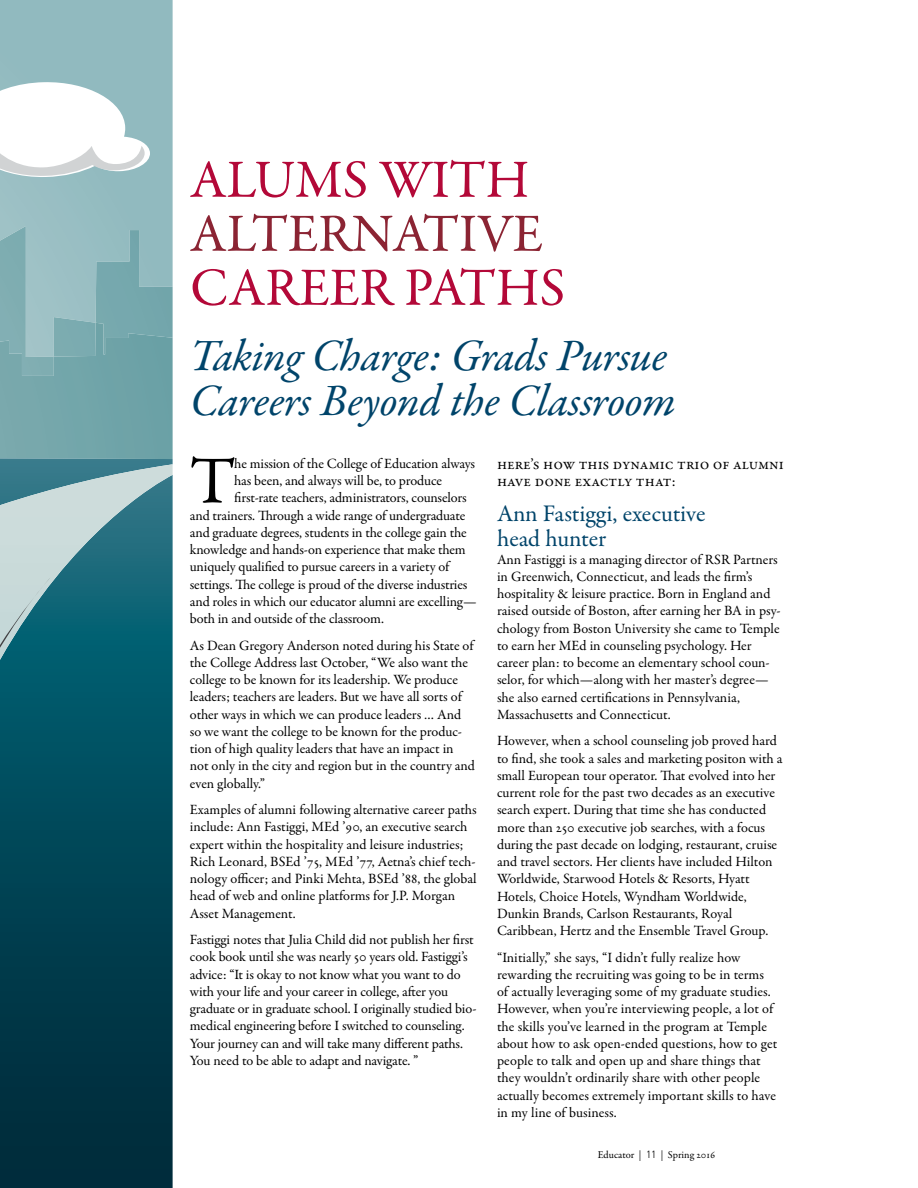
<style>
.page{position:relative;width:918px;height:1188px;background:#fff}
.page>*{position:absolute;margin:0;border:0;box-sizing:border-box;transform-origin:0 0}
.t1{font:67.5px "Garamond Premr Pro";color:#000}
.t2{font:54px/54px "Garamond Premr Pro";color:#b30838}
.t3{font:italic 45px/45px "Garamond Premr Pro";letter-spacing:-.015em;color:#00446a}
.t4{font:24px/25.5px "Garamond Premr Pro";letter-spacing:-.01em;color:#00446a}
.t5{font:15.75px/17.2px "Garamond Premr Pro";color:#000}
.t6{font:14.25px/17.2px "Garamond Premr Pro";letter-spacing:-.005em;color:#000}
.t7{font:10.5px "Garamond Premr Pro";color:#000}
.s1{color:#8b2433}
.s2{font-family:"Helvetica Neue LT Std";font-weight:100;font-size:15px}
.s3{font-family:"Frutiger LT Std";font-weight:300;font-stretch:condensed}
</style>
<div class="page">
<svg style="left:0;top:0;width:173px;height:226px;background:#92bbc0"></svg>
<svg style="left:0;top:226px;width:173px;height:962px;background:#316c78"></svg>
<svg style="left:0;top:81px;width:150px;height:97px"></svg>
<h2 class="t2" style="left:190px;top:154px;width:377px">ALUMS WITH<br><span class="s1">ALTERNATIVE<br></span>CAREER PATHS</h2>
<h3 class="t3" style="left:190px;top:336px;width:487px">Taking Charge: Grads Pursue<br>Careers Beyond the Classroom</h3>
<p class="t1" style="left:190px;top:441px;width:47px">T</p>
<p class="t6" style="left:234px;top:455px;width:242px">he mission of the College of Education always</p>
<p class="t6" style="left:234px;top:472px;width:209px">has been, and always will be, to produce</p>
<p class="t6" style="left:234px;top:490px;width:234px">first-rate teachers, administrators, counselors</p>
<p class="t6" style="left:190px;top:507px;width:277px">and trainers. Through a wide range of undergraduate</p>
<p class="t6" style="left:190px;top:524px;width:278px">and graduate degrees, students in the college gain the</p>
<p class="t6" style="left:190px;top:541px;width:277px">knowledge and hands-on experience that make them</p>
<p class="t6" style="left:190px;top:559px;width:261px">uniquely qualified to pursue careers in a variety of</p>
<p class="t6" style="left:190px;top:576px;width:279px">settings. The college is proud of the diverse industries</p>
<p class="t6" style="left:190px;top:593px;width:288px">and roles in which our educator alumni are excelling—</p>
<p class="t6" style="left:190px;top:610px;width:196px">both in and outside of the classroom.</p>
<p class="t6" style="left:190px;top:637px;width:287px">As Dean Gregory Anderson noted during his State of the College Address last October, “We also want the college to be known for its leadership. We produce leaders; teachers are leaders. But we have all sorts of other ways in which we can produce leaders … And so we want the college to be known for the produc&shy;tion of high quality leaders that have an impact in not only in the city and region but in the country and even globally.”</p>
<p class="t6" style="left:190px;top:801px;width:288px">Examples of alumni following alternative career paths include: Ann Fastiggi, MEd ’90, an executive search expert within the hospitality and leisure industries; Rich Leonard, BSEd ’75, MEd ’77, Aetna’s chief tech&shy;nology officer; and Pinki Mehta, BSEd ’88, the global head of web and online platforms for J.P. Morgan Asset Management.</p>
<p class="t6" style="left:190px;top:931px;width:288px">Fastiggi notes that Julia Child did not publish her first cook book until she was nearly 50 years old. Fastiggi’s advice: “It is okay to not know what you want to do with your life and your career in college, after you graduate or in graduate school. I originally studied bio&shy;medical engineering before I switched to counseling.<br>Your journey can and will take many different paths.<br>You need to be able to adapt and navigate. ”</p>
<h4 class="t5" style="left:497px;top:456px;width:288px">Here’s how this dynamic trio of alumni have done exactly that:</h4>
<h5 class="t4" style="left:497px;top:501px;width:210px">Ann Fastiggi, executive head hunter</h5>
<p class="t6" style="left:497px;top:551px;width:285px">Ann Fastiggi is a managing director of RSR Partners in Greenwich, Connecticut, and leads the firm’s hospitality &amp; leisure practice. Born in England and raised outside of Boston, after earning her BA in psy&shy;chology from Boston University she came to Temple to earn her MEd in counseling psychology. Her career plan: to become an elementary school coun&shy;selor, for which—along with her master’s degree— she also earned certifications in Pennsylvania, Massachusetts and Connecticut.</p>
<p class="t6" style="left:497px;top:733px;width:287px">However, when a school counseling job proved hard to find, she took a sales and marketing positon with a small European tour operator. That evolved into her current role for the past two decades as an executive search expert. During that time she has conducted more than 250 executive job searches, with a focus during the past decade on lodging, restaurant, cruise and travel sectors. Her clients have included Hilton Worldwide, Starwood Hotels &amp; Resorts, Hyatt Hotels, Choice Hotels, Wyndham Worldwide, Dunkin Brands, Carlson Restaurants, Royal Caribbean, Hertz and the Ensemble Travel Group.</p>
<p class="t6" style="left:497px;top:949px;width:282px">“Initially,” she says, “I didn’t fully realize how rewarding the recruiting was going to be in terms of actually leveraging some of my graduate studies.<br>However, when you’re interviewing people, a lot of the skills you’ve learned in the program at Temple about how to ask open-ended questions, how to get people to talk and open up and share things that they wouldn’t ordinarily share with other people actually becomes extremely important skills to have in my line of business.</p>
<p class="t7" style="left:598px;top:1148px;width:119px">Educator <span class="s2">l</span> <span class="s3">11</span> <span class="s2">l</span> Spring 2016</p>
</div>
